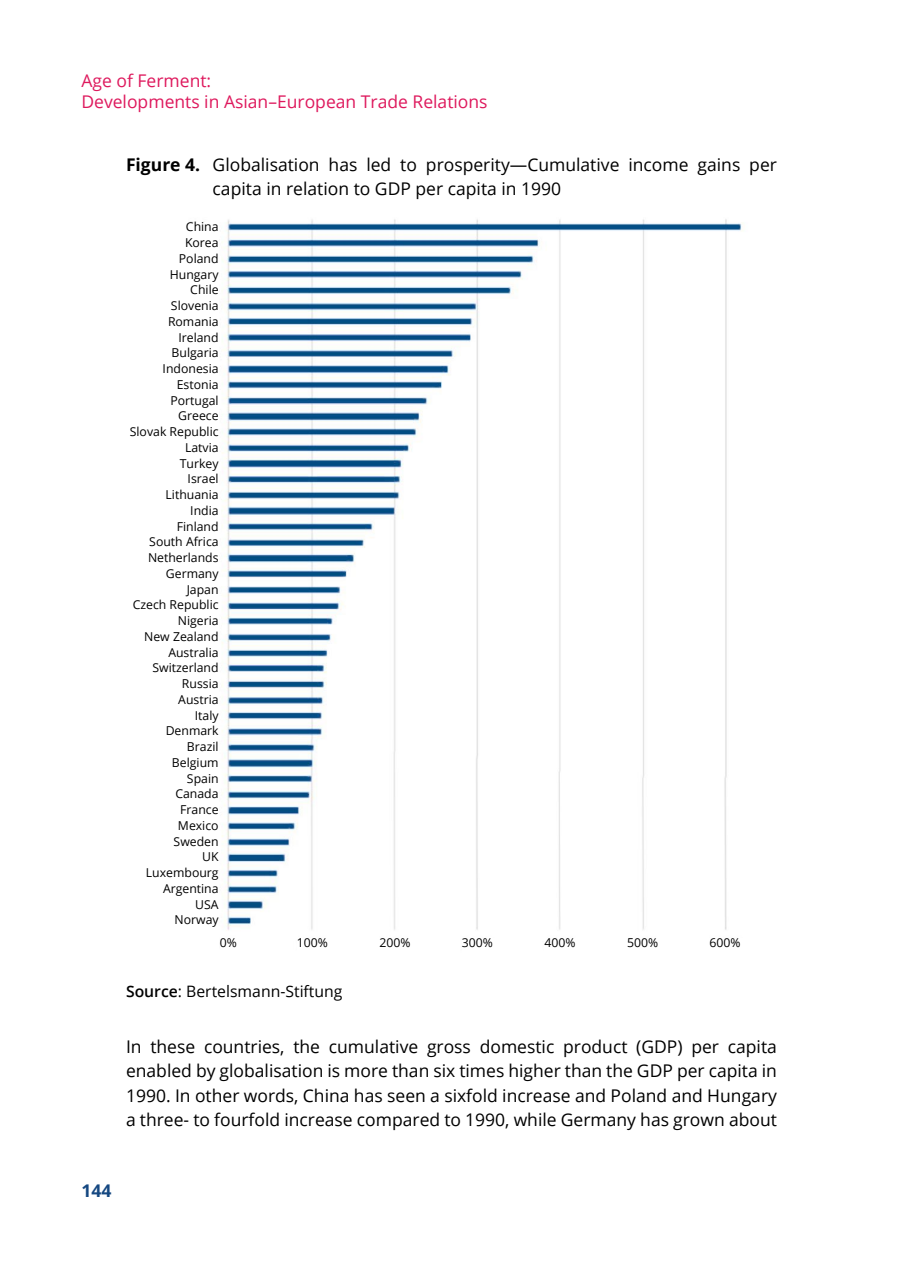
<style>
.page{position:relative;width:903px;height:1275px;background:#fff}
.page>*{position:absolute;margin:0;border:0;box-sizing:border-box;transform-origin:0 0}
.t1{font:17.5px/24.5px "Open Sans";color:#000}
.t2{font:17.5px/21px "Open Sans";color:#de195d}
.t3{font:700 17.5px "Open Sans";color:#154881}
.t4{font:15.75px "Open Sans";color:#000}
.t5{font:12.25px/15.8px "Open Sans";color:#000;text-align:right}
.s1{font-weight:700}
.s2{font-weight:600}
</style>
<div class="page">
<img style="left:190px;top:219px;width:553px;height:711px">
<div style="left:126px;top:222px;width:93px;height:743px;background:#fff"></div>
<p class="t2" style="left:81px;top:70px;width:408px">Age of Ferment:<br>Developments in Asian–European Trade Relations</p>
<p class="t1" style="left:213px;top:152px;width:566px;text-indent:-87px"><span class="s1">Figure 4.</span> Globalisation has led to prosperity—Cumulative income gains per capita in relation to GDP per capita in 1990</p>
<p class="t5" style="left:130px;top:219px;width:90px">China<br>Korea<br>Poland<br>Hungary<br>Chile<br>Slovenia<br>Romania<br>Ireland<br>Bulgaria<br>Indonesia<br>Estonia<br>Portugal<br>Greece<br>Slovak Republic<br>Latvia<br>Turkey<br>Israel<br>Lithuania<br>India<br>Finland<br>South Africa<br>Netherlands<br>Germany<br>Japan<br>Czech Republic<br>Nigeria<br>New Zealand<br>Australia<br>Switzerland<br>Russia<br>Austria<br>Italy<br>Denmark<br>Brazil<br>Belgium<br>Spain<br>Canada<br>France<br>Mexico<br>Sweden<br>UK<br>Luxembourg<br>Argentina<br>USA<br>Norway</p>
<p class="t5" style="left:220px;top:934px;width:19px">0%</p>
<p class="t5" style="left:297px;top:934px;width:33px">100%</p>
<p class="t5" style="left:379px;top:934px;width:33px">200%</p>
<p class="t5" style="left:462px;top:934px;width:33px">300%</p>
<p class="t5" style="left:544px;top:934px;width:33px">400%</p>
<p class="t5" style="left:627px;top:934px;width:33px">500%</p>
<p class="t5" style="left:709px;top:934px;width:33px">600%</p>
<p class="t4" style="left:126px;top:980px;width:218px"><span class="s2">Source</span>: Bertelsmann-Stiftung</p>
<p class="t1" style="left:126px;top:1034px;width:652px;text-align:justify">In these countries, the cumulative gross domestic product (GDP) per capita enabled by globalisation is more than six times higher than the GDP per capita in 1990. In other words, China has seen a sixfold increase and Poland and Hungary a three- to fourfold increase compared to 1990, while Germany has grown about</p>
<p class="t3" style="left:81px;top:1178px;width:31px">144</p>
</div>
